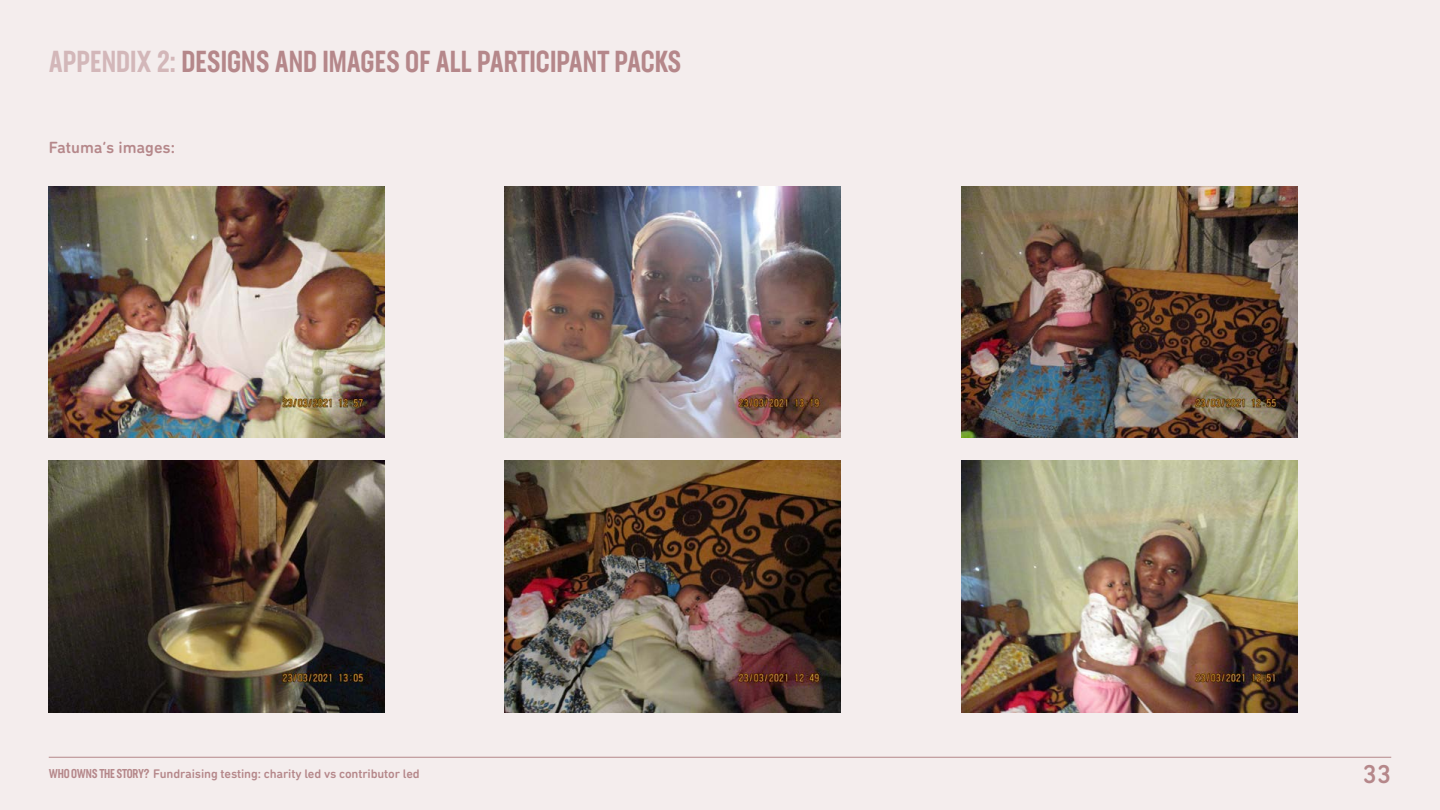
<style>
.page{position:relative;width:1440px;height:810px;background:#f4eded}
.page>*{position:absolute;margin:0;border:0;box-sizing:border-box;transform-origin:0 0}
.t1{font:500 30px "Neusa Next Std Compact";color:#b5878a}
.t2{font:500 26.25px "DIN Next Rounded LT Pro";color:#b5878a}
.t3{font:500 16.5px "DIN Next Rounded LT Pro";color:#b5878a}
.t4{font:500 12.67px "DIN Next Rounded LT Pro";letter-spacing:-.01em;color:#b5878a}
.s1{color:#d3b7b9}
.s2{font-family:"Neusa Next Std Compact"}
</style>
<div class="page">
<img style="left:49px;top:186px;width:336px;height:252px">
<img style="left:49px;top:461px;width:336px;height:251px">
<img style="left:505px;top:186px;width:336px;height:252px">
<img style="left:505px;top:461px;width:336px;height:251px">
<img style="left:961px;top:186px;width:336px;height:252px">
<img style="left:961px;top:461px;width:336px;height:251px">
<hr style="left:49px;top:757px;width:1342px;height:1px;background:#b5878a">
<h1 class="t1" style="left:49px;top:42px;width:634px"><span class="s1">APPENDIX 2:</span> DESIGNS AND IMAGES OF ALL PARTICIPANT PACKS</h1>
<h3 class="t3" style="left:49px;top:138px;width:128px">Fatuma’s images:</h3>
<p class="t4" style="left:49px;top:766px;width:372px"><span class="s2">WHO OWNS THE STORY?</span> Fundraising testing: charity led vs contributor led</p>
<h2 class="t2" style="left:1362px;top:759px;width:30px">33</h2>
</div>
